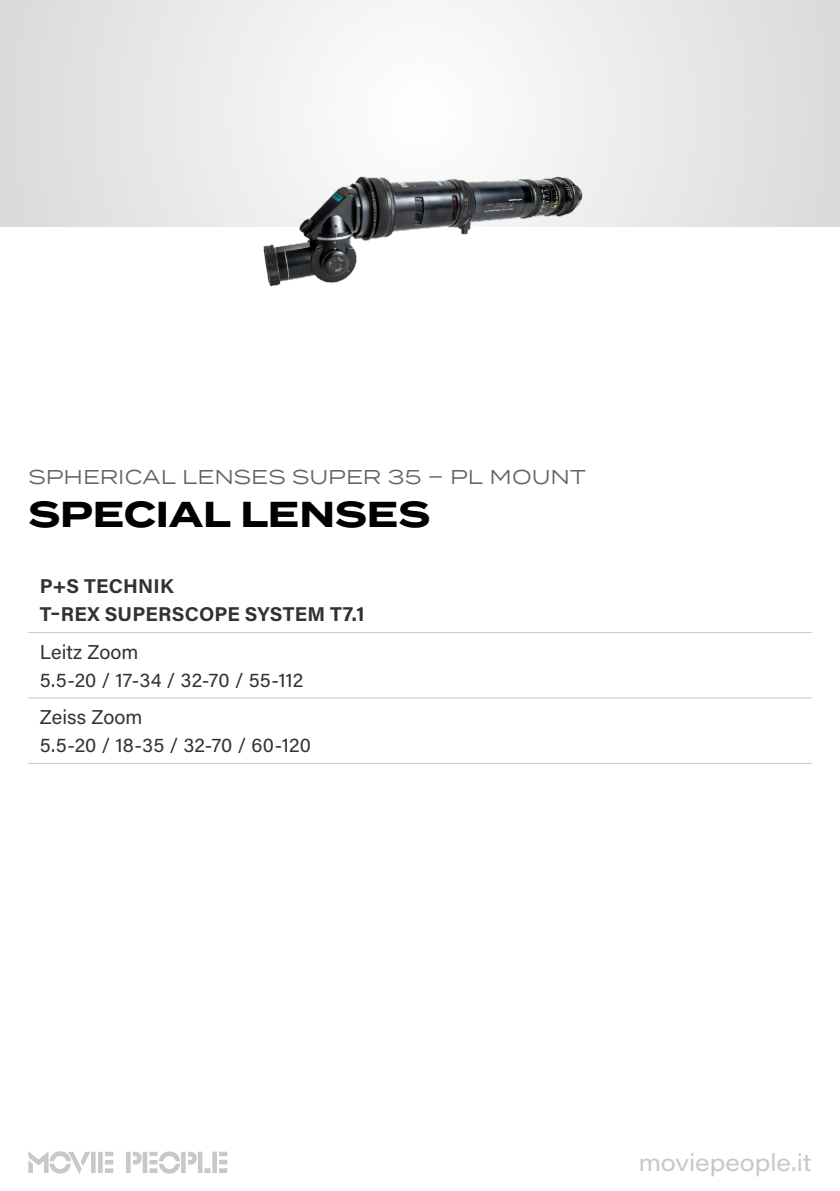
<style>
.page{position:relative;width:840px;height:1191px;background:#fff}
.page>*{position:absolute;margin:0;border:0;box-sizing:border-box;transform-origin:0 0}
.t1{font:700 36px "Termina";color:#000}
.t2{font:24px "Acumin Pro Wide";letter-spacing:-.005em;color:#c8c8c8}
.t3{font:20px/28px "Acumin Pro";letter-spacing:.005em;color:#323232}
.t4{font:700 20px/28px "Acumin Pro";letter-spacing:.01em;color:#323232}
.t5{font:20px "Termina";color:#646464}
</style>
<div class="page">
<svg style="left:0;top:0;width:839px;height:227px"></svg>
<hr style="left:28px;top:632px;width:783px;height:1px;background:#c8c8c8">
<hr style="left:28px;top:697px;width:783px;height:1px;background:#c8c8c8">
<hr style="left:28px;top:763px;width:783px;height:1px;background:#c8c8c8">
<img style="left:253px;top:51px;width:333px;height:236px">
<svg style="left:28px;top:1151px;width:199px;height:23px"></svg>
<p class="t5" style="left:28px;top:462px;width:559px">SPHERICAL LENSES SUPER 35 – PL MOUNT</p>
<h1 class="t1" style="left:28px;top:487px;width:403px">SPECIAL LENSES</h1>
<p class="t4" style="left:40px;top:571px;width:326px">P+S TECHNIK<br>T–REX SUPERSCOPE SYSTEM T7.1</p>
<p class="t3" style="left:40px;top:637px;width:265px">Leitz Zoom<br>5.5-20 / 17-34 / 32-70 / 55-112</p>
<p class="t3" style="left:40px;top:702px;width:272px">Zeiss Zoom<br>5.5-20 / 18-35 / 32-70 / 60-120</p>
<p class="t2" style="left:638px;top:1145px;width:174px">moviepeople.it</p>
</div>
